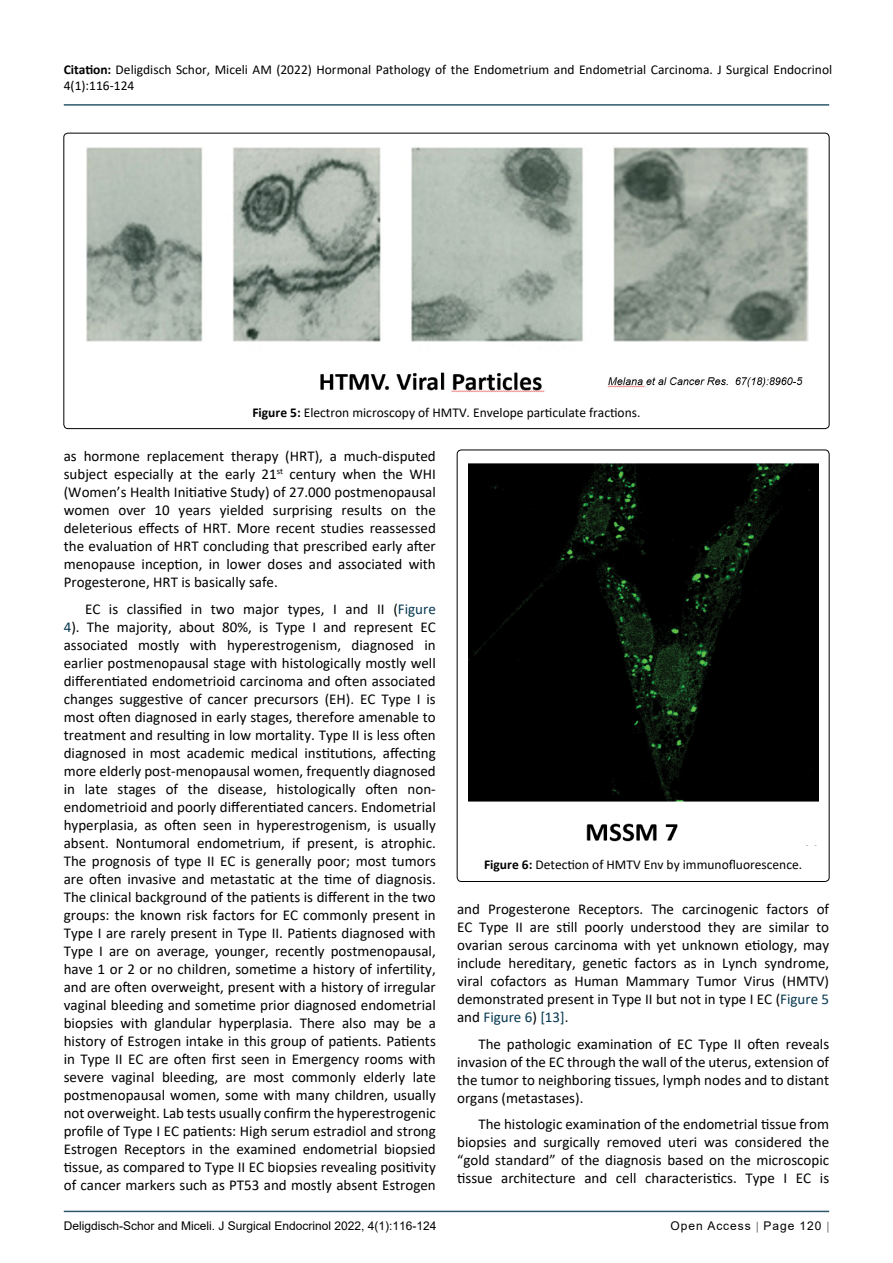
<style>
.page{position:relative;width:893px;height:1263px;background:#fff}
.page>*{position:absolute;margin:0;border:0;box-sizing:border-box;transform-origin:0 0}
.t1{font:15px/18px "Calibri";color:#000;text-align:justify}
.t2{font:13.5px/16.2px "Calibri";color:#000}
.t3{font:12px "Arial";color:#000}
.t4{font:12px "Arial";letter-spacing:.08em;color:#000}
.s1{font-weight:700}
.s2{color:#073950}
</style>
<div class="page">
<hr style="left:64px;top:1211px;width:765px;height:1px;background:#073950">
<hr style="left:64px;top:104px;width:765px;height:2px;background:#073950">
<img style="left:86px;top:147px;width:723px;height:246px">
<img style="left:468px;top:463px;width:350px;height:383px">
<p class="t2" style="left:64px;top:61px;width:770px"><span class="s1">Citation:</span> Deligdisch Schor, Miceli AM (2022) Hormonal Pathology of the Endometrium and Endometrial Carcinoma. J Surgical Endocrinol<br>4(1):116-124</p>
<p class="t2" style="left:252px;top:404px;width:390px"><span class="s1">Figure 5:</span> Electron microscopy of HMTV. Envelope particulate fractions.</p>
<p class="t1" style="left:64px;top:447px;width:374px">as hormone replacement therapy (HRT), a much-disputed subject especially at the early 21<sup>st</sup> century when the WHI (Women’s Health Initiative Study) of 27.000 postmenopausal women over 10 years yielded surprising results on the deleterious effects of HRT. More recent studies reassessed the evaluation of HRT concluding that prescribed early after menopause inception, in lower doses and associated with Progesterone, HRT is basically safe.</p>
<p class="t1" style="left:64px;top:599px;width:374px;text-indent:21px">EC is classified in two major types, I and II (<span class="s2">Figure 4</span>). The majority, about 80%, is Type I and represent EC associated mostly with hyperestrogenism, diagnosed in earlier postmenopausal stage with histologically mostly well differentiated endometrioid carcinoma and often associated changes suggestive of cancer precursors (EH). EC Type I is most often diagnosed in early stages, therefore amenable to treatment and resulting in low mortality. Type II is less often diagnosed in most academic medical institutions, affecting more elderly post-menopausal women, frequently diagnosed in late stages of the disease, histologically often non&shy;endometrioid and poorly differentiated cancers. Endometrial hyperplasia, as often seen in hyperestrogenism, is usually absent. Nontumoral endometrium, if present, is atrophic.<br>The prognosis of type II EC is generally poor; most tumors are often invasive and metastatic at the time of diagnosis.<br>The clinical background of the patients is different in the two groups: the known risk factors for EC commonly present in Type I are rarely present in Type II. Patients diagnosed with Type I are on average, younger, recently postmenopausal, have 1 or 2 or no children, sometime a history of infertility, and are often overweight, present with a history of irregular vaginal bleeding and sometime prior diagnosed endometrial biopsies with glandular hyperplasia. There also may be a history of Estrogen intake in this group of patients. Patients in Type II EC are often first seen in Emergency rooms with severe vaginal bleeding, are most commonly elderly late postmenopausal women, some with many children, usually not overweight. Lab tests usually confirm the hyperestrogenic profile of Type I EC patients: High serum estradiol and strong Estrogen Receptors in the examined endometrial biopsied tissue, as compared to Type II EC biopsies revealing positivity of cancer markers such as PT53 and mostly absent Estrogen</p>
<p class="t2" style="left:484px;top:856px;width:320px"><span class="s1">Figure 6:</span> Detection of HMTV Env by immunofluorescence.</p>
<p class="t1" style="left:457px;top:900px;width:374px">and Progesterone Receptors. The carcinogenic factors of EC Type II are still poorly understood they are similar to ovarian serous carcinoma with yet unknown etiology, may include hereditary, genetic factors as in Lynch syndrome, viral cofactors as Human Mammary Tumor Virus (HMTV) demonstrated present in Type II but not in type I EC (<span class="s2">Figure 5 </span>and <span class="s2">Figure 6</span>) <span class="s2">[13]</span>.</p>
<p class="t1" style="left:457px;top:1034px;width:374px;text-indent:21px">The pathologic examination of EC Type II often reveals invasion of the EC through the wall of the uterus, extension of the tumor to neighboring tissues, lymph nodes and to distant organs (metastases).</p>
<p class="t1" style="left:457px;top:1115px;width:374px;text-indent:21px">The histologic examination of the endometrial tissue from biopsies and surgically removed uteri was considered the “gold standard” of the diagnosis based on the microscopic tissue architecture and cell characteristics. Type I EC is</p>
<p class="t3" style="left:64px;top:1217px;width:374px">Deligdisch-Schor and Miceli. J Surgical Endocrinol 2022, 4(1):116-124</p>
<p class="t4" style="left:670px;top:1217px;width:152px">Open Access Page 120</p>
</div>
